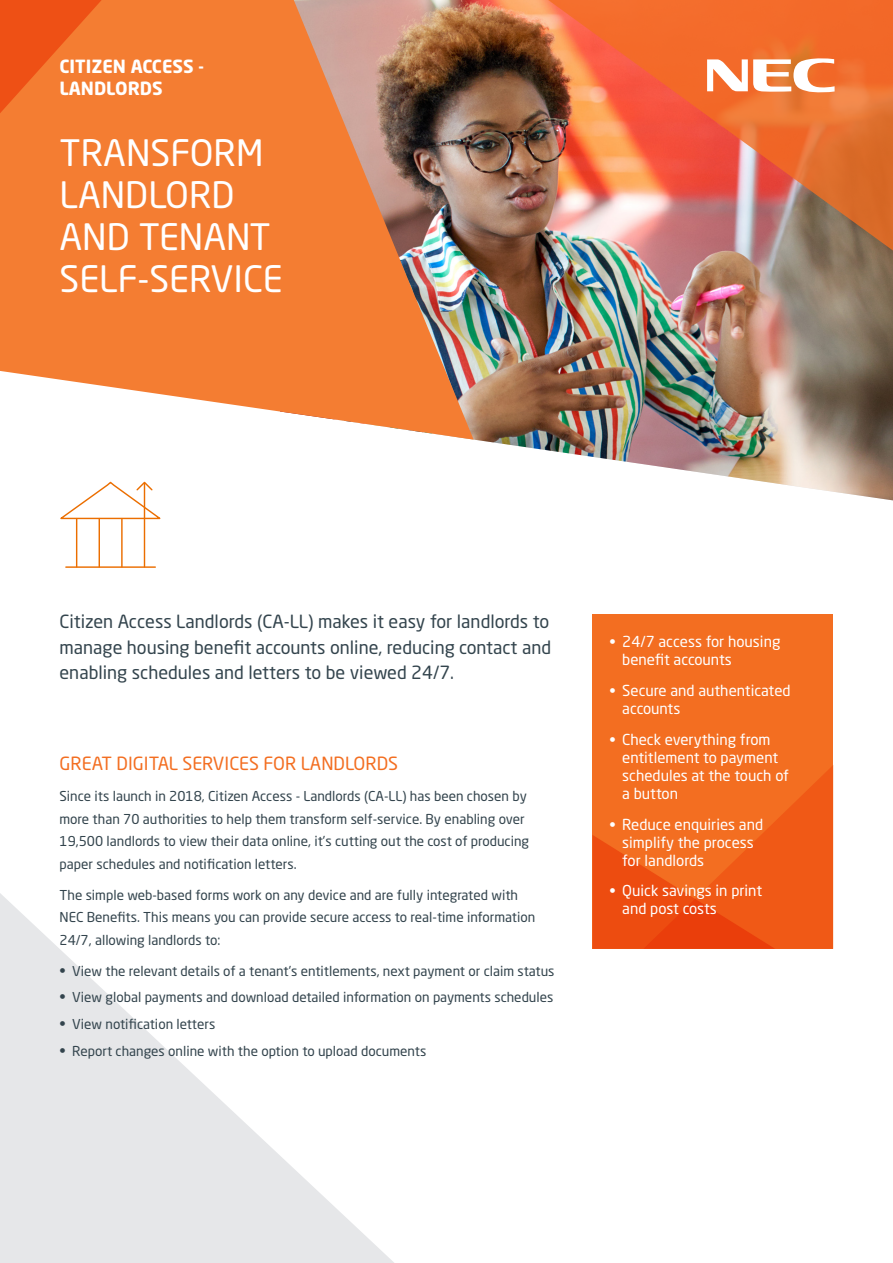
<style>
.page{position:relative;width:893px;height:1263px;background:#fff}
.page>*{position:absolute;margin:0;border:0;box-sizing:border-box;transform-origin:0 0}
.t1{font:36px/42px "Neo Sans Pro";color:#fff}
.t2{font:18px/25.5px "Neo Sans Pro";color:#33444d;text-align:justify}
.t3{font:18px "Neo Sans Pro";color:#f36e21}
.t4{font:700 18px/21.6px "Neo Sans Pro";color:#fff}
.t5{font:15px/18px "Neo Sans Pro";color:#fff}
.t6{font:13.5px/22.5px "Neo Sans Pro";color:#33444d}
.s1{font-size:15px}
</style>
<div class="page">
<div style="left:592px;top:614px;width:241px;height:335px;background:#f36e21"></div>
<img style="left:474px;top:0;width:419px;height:500px">
<svg style="left:0;top:0;width:474px;height:440px;background:#e38951"></svg>
<img style="left:531px;top:0;width:362px;height:260px">
<svg style="left:707px;top:58px;width:128px;height:34px"></svg>
<svg style="left:0;top:0;width:113px;height:128px;background:#f16b26"></svg>
<hr style="left:66px;top:566px;width:89px;height:2px;background:#eb6e00">
<hr style="left:76px;top:519px;width:1px;height:48px;background:#eb6e00">
<hr style="left:99px;top:519px;width:1px;height:48px;background:#eb6e00">
<hr style="left:121px;top:519px;width:2px;height:48px;background:#eb6e00">
<hr style="left:144px;top:519px;width:1px;height:48px;background:#eb6e00">
<svg style="left:60px;top:481px;width:101px;height:39px"></svg>
<svg style="left:0;top:893px;width:394px;height:370px;fill:#e7e8ea"></svg>
<svg style="left:592px;top:766px;width:241px;height:183px"></svg>
<p class="t4" style="left:60px;top:55px;width:146px">CITIZEN ACCESS -<br>LANDLORDS</p>
<p class="t1" style="left:60px;top:131px;width:225px">TRANSFORM<br>LANDLORD<br>AND TENANT<br>SELF-SERVICE</p>
<p class="t2" style="left:60px;top:609px;width:493px">Citizen Access Landlords (CA-LL) makes it easy for landlords to manage housing benefit accounts online, reducing contact and enabling schedules and letters to be viewed 24/7.</p>
<p class="t3" style="left:60px;top:752px;width:340px">GREAT DIGITAL SERVICES FOR LANDLORDS</p>
<p class="t6" style="left:60px;top:785px;width:471px">Since its launch in 2018, Citizen Access - Landlords (CA-LL) has been chosen by more than 70 authorities to help them transform self-service. By enabling over 19,500 landlords to view their data online, it’s cutting out the cost of producing paper schedules and notification letters.</p>
<p class="t6" style="left:60px;top:883px;width:477px">The simple web-based forms work on any device and are fully integrated with<br>NEC Benefits. This means you can provide secure access to real-time information<br>24/7, allowing landlords to:</p>
<p class="t6" style="left:60px;top:959px;width:497px"><span class="s1">•</span> View the relevant details of a tenant’s entitlements, next payment or claim status</p>
<p class="t6" style="left:60px;top:986px;width:495px"><span class="s1">•</span> View global payments and download detailed information on payments schedules</p>
<p class="t6" style="left:60px;top:1013px;width:157px"><span class="s1">•</span> View notification letters</p>
<p class="t6" style="left:60px;top:1039px;width:368px"><span class="s1">•</span> Report changes online with the option to upload documents</p>
<p class="t5" style="left:622px;top:632px;width:160px;text-indent:-13px">• 24/7 access for housing benefit accounts</p>
<p class="t5" style="left:622px;top:681px;width:170px;text-indent:-13px">• Secure and authenticated accounts</p>
<p class="t5" style="left:622px;top:730px;width:168px;text-indent:-13px">• Check everything from entitlement to payment schedules at the touch of a button</p>
<p class="t5" style="left:622px;top:815px;width:142px;text-indent:-13px">• Reduce enquiries and simplify the process for landlords</p>
<p class="t5" style="left:622px;top:881px;width:141px;text-indent:-13px">• Quick savings in print and post costs</p>
</div>
